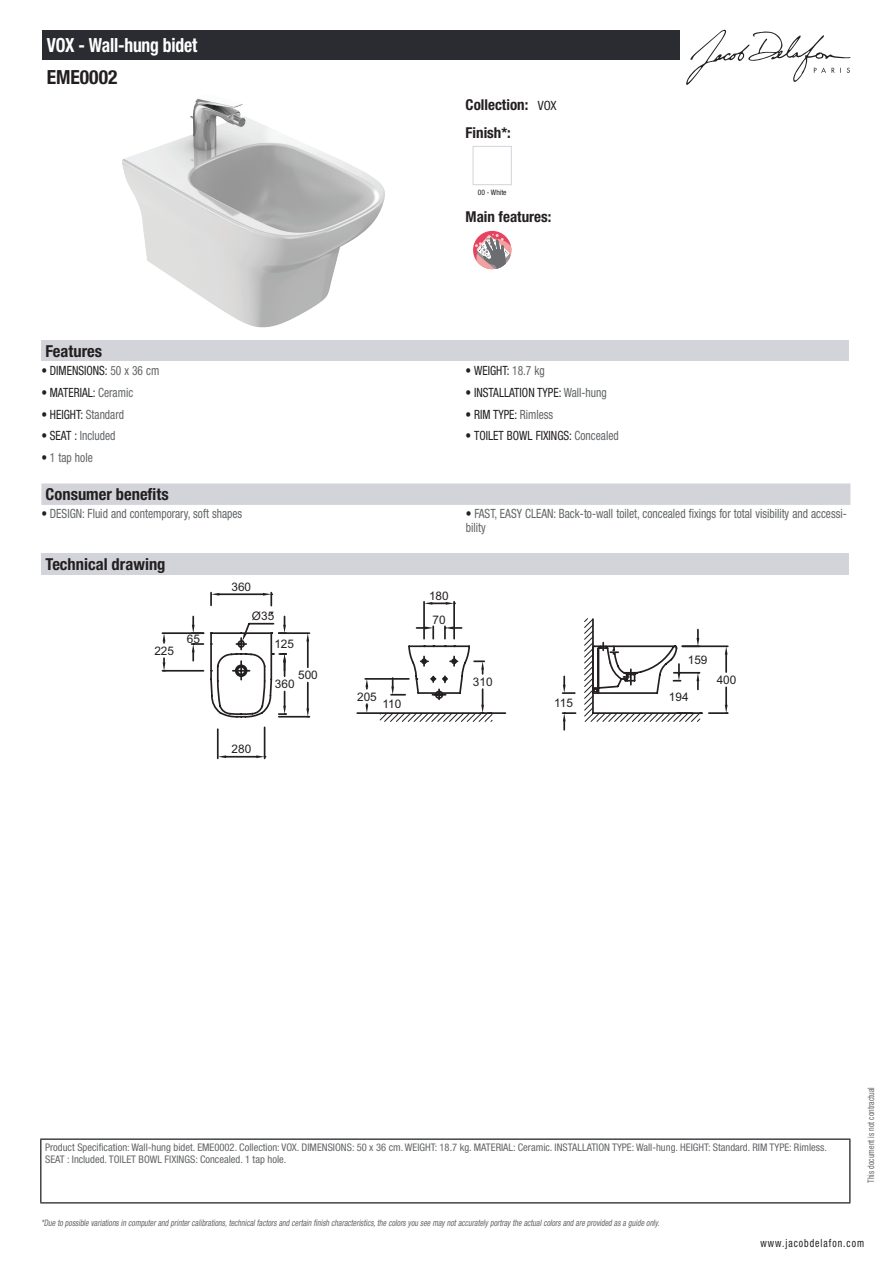
<style>
.page{position:relative;width:893px;height:1263px;background:#fff}
.page>*{position:absolute;margin:0;border:0;box-sizing:border-box;transform-origin:0 0}
.t1{font:700 condensed 19.5px "Helvetica Neue LT Std";letter-spacing:-.01em;color:#fff;scale:.9 1}
.t2{font:700 condensed 19.5px "Helvetica Neue LT Std";color:#231f20}
.t3{font:700 condensed 16.5px "Helvetica Neue LT Std";color:#231f20}
.t4{font:700 condensed 15px/27.8px "Helvetica Neue LT Std";color:#231f20}
.t5{font:condensed 12.75px/13.5px "Helvetica Neue LT Std";color:#626568;scale:.9 1}
.t6{font:condensed 12.75px "Helvetica Neue LT Std";color:#231f20;scale:.9 1}
.t7{font:11.85px "Arial";color:#231f20}
.t8{font:condensed 11.25px "Helvetica Neue LT Std";letter-spacing:.1em;color:#231f20;scale:.87 1}
.t9{font:condensed 10.5px/12px "Helvetica Neue LT Std";color:#626568}
.t10{font:italic condensed 9px "Helvetica Neue LT Std";color:#626568;scale:.87 1}
.t11{font:condensed 9px "Helvetica Neue LT Std";color:#626568;scale:.87 1}
.t12{font:condensed 7.5px "Helvetica Neue LT Std";color:#231f20}
.s1{font-weight:400;font-size:12.75px}
.s2{color:#626568}
.s3{color:#231f20}
</style>
<div class="page">
<svg style="left:686px;top:30px;width:164px;height:55px"></svg>
<img style="left:122px;top:98px;width:263px;height:230px">
<div style="left:473px;top:146px;width:39px;height:39px;border:1px solid #d3d4da"></div>
<div style="left:473px;top:231px;width:38px;height:38px;background:#e74260;border-radius:50%"></div>
<svg style="left:475px;top:234px;width:36px;height:35px"></svg>
<div style="left:41px;top:340px;width:808px;height:21px;background:#d3d4da"></div>
<div style="left:41px;top:483px;width:809px;height:22px;background:#d3d4da"></div>
<div style="left:41px;top:553px;width:808px;height:21px;background:#d3d4da"></div>
<svg style="left:162px;top:593px;width:566px;height:165px"></svg>
<svg style="left:192px;top:616px;width:509px;height:114px"></svg>
<div style="left:43px;top:30px;width:637px;height:30px;background:#2a2c32"></div>
<hr style="left:40px;top:1138px;width:810px;height:2px;background:#040503">
<hr style="left:40px;top:1140px;width:1px;height:62px;background:#040503">
<hr style="left:849px;top:1140px;width:1px;height:62px;background:#040503">
<hr style="left:40px;top:1202px;width:810px;height:1px;background:#040503">
<h1 class="t1" style="left:47px;top:33px;width:169px">VOX - Wall-hung bidet</h1>
<h1 class="t2" style="left:47px;top:65px;width:72px">EME0002</h1>
<h3 class="t4" style="left:466px;top:90px;width:93px">Collection: <span class="s1">VOX<br></span>Finish*:</h3>
<p class="t12" style="left:478px;top:188px;width:30px">00 - White</p>
<h3 class="t4" style="left:466px;top:203px;width:87px">Main features:</h3>
<h2 class="t3" style="left:46px;top:341px;width:58px">Features</h2>
<p class="t6" style="left:41px;top:363px;width:132px">• DIMENSIONS: <span class="s2">50 x 36 cm</span></p>
<p class="t6" style="left:466px;top:363px;width:90px">• WEIGHT: <span class="s2">18.7 kg</span></p>
<p class="t6" style="left:41px;top:385px;width:104px">• MATERIAL: <span class="s2">Ceramic</span></p>
<p class="t6" style="left:466px;top:385px;width:158px">• INSTALLATION TYPE: <span class="s2">Wall-hung</span></p>
<p class="t6" style="left:41px;top:407px;width:93px">• HEIGHT: <span class="s2">Standard</span></p>
<p class="t6" style="left:466px;top:407px;width:99px">• RIM TYPE: <span class="s2">Rimless</span></p>
<p class="t5" style="left:41px;top:429px;width:84px"><span class="s3">• SEAT :</span> Included</p>
<p class="t6" style="left:466px;top:428px;width:172px">• TOILET BOWL FIXINGS: <span class="s2">Concealed</span></p>
<p class="t5" style="left:41px;top:451px;width:59px"><span class="s3">•</span> 1 tap hole</p>
<h2 class="t3" style="left:46px;top:484px;width:125px">Consumer benefits</h2>
<p class="t5" style="left:41px;top:507px;width:225px"><span class="s3">•</span> DESIGN: Fluid and contemporary, soft shapes</p>
<p class="t5" style="left:466px;top:507px;width:425px"><span class="s3">•</span> FAST, EASY CLEAN: Back-to-wall toilet, concealed fixings for total visibility and accessi&shy;bility</p>
<h2 class="t3" style="left:46px;top:554px;width:121px">Technical drawing</h2>
<p class="t7" style="left:231px;top:579px;width:21px">360</p>
<p class="t7" style="left:429px;top:588px;width:21px">180</p>
<p class="t7" style="left:154px;top:643px;width:21px">225</p>
<p class="t7" style="left:187px;top:631px;width:15px">65</p>
<p class="t7" style="left:252px;top:608px;width:24px">Ø35</p>
<p class="t7" style="left:274px;top:636px;width:21px">125</p>
<p class="t7" style="left:232px;top:741px;width:21px">280</p>
<p class="t7" style="left:298px;top:667px;width:21px">500</p>
<p class="t7" style="left:275px;top:676px;width:21px">360</p>
<p class="t7" style="left:433px;top:612px;width:15px">70</p>
<p class="t7" style="left:473px;top:674px;width:21px">310</p>
<p class="t7" style="left:357px;top:689px;width:21px">205</p>
<p class="t7" style="left:383px;top:696px;width:20px">110</p>
<p class="t7" style="left:554px;top:695px;width:20px">115</p>
<p class="t7" style="left:688px;top:652px;width:21px">159</p>
<p class="t7" style="left:669px;top:689px;width:21px">194</p>
<p class="t7" style="left:717px;top:672px;width:21px">400</p>
<p class="t9" style="left:45px;top:1141px;width:783px">Product Specification: Wall-hung bidet. EME0002. Collection: VOX. DIMENSIONS: 50 x 36 cm. WEIGHT: 18.7 kg. MATERIAL: Ceramic. INSTALLATION TYPE: Wall-hung. HEIGHT: Standard. RIM TYPE: Rimless.<br>SEAT : Included. TOILET BOWL FIXINGS: Concealed. 1 tap hole.</p>
<p class="t10" style="left:41px;top:1217px;width:714px">*Due to possible variationsin computerand printercalibrations,technicalfactorsand certain finish characteristics,the colorsyou see maynotaccuratelyportraythe actualcolorsand are provided asa guide only.</p>
<p class="t11" style="left:866px;top:1183px;width:111px;rotate:-90deg">This document is not contractual</p>
<p class="t8" style="left:760px;top:1237px;width:121px">www.jacobdelafon.com</p>
</div>
